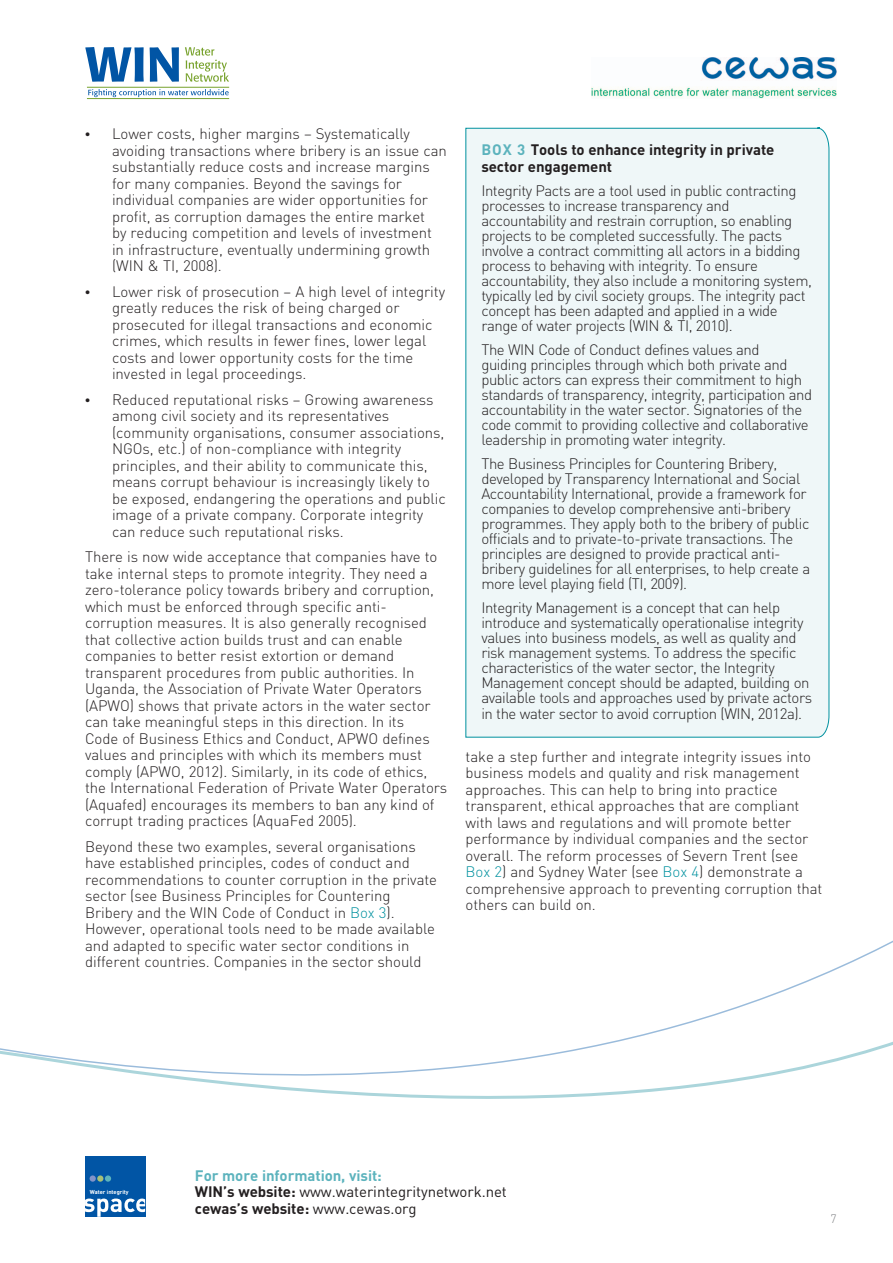
<style>
.page{position:relative;width:893px;height:1263px;background:#fff}
.page>*{position:absolute;margin:0;border:0;box-sizing:border-box;transform-origin:0 0}
.t1{font:300 15px/16.5px "DINOT";letter-spacing:-.005em;color:#231f20}
.t2{font:300 15px/15px "DINOT";letter-spacing:-.03em;color:#231f20}
.t3{font:15px/16.5px "DINOT";letter-spacing:-.005em;color:#231f20}
.t4{font:700 15px/16.5px "DINOT";letter-spacing:.03em;color:#231f20}
.t5{font:700 15px "DINOT";color:#5cb3bd}
.t6{font:300 12px "DINOT";color:#808285}
.t7{font:700 5.7px "DINOT";color:#fff}
.s1{font-family:"Myriad Pro";font-weight:400;font-size:18px}
.s2{color:#00919f}
.s3{color:#5cb3bd}
.s4{font-weight:700}
</style>
<div class="page">
<svg style="left:162px;top:1077px;width:600px;height:22px"></svg>
<svg style="left:0;top:940px;width:893px;height:137px"></svg>
<svg style="left:85px;top:47px;width:94px;height:35px"></svg>
<svg style="left:185px;top:47px;width:44px;height:35px"></svg>
<svg style="left:88px;top:89px;width:141px;height:8px"></svg>
<hr style="left:87px;top:87px;width:142px;height:1px;background:#78a22d">
<hr style="left:87px;top:98px;width:142px;height:1px;background:#78a22d">
<div style="left:85px;top:1157px;width:60px;height:60px;background:#0155a5"></div>
<svg style="left:85px;top:1198px;width:60px;height:19px"></svg>
<div style="left:90px;top:1175px;width:6px;height:7px;background:#8193c9;border-radius:50%"></div>
<div style="left:97px;top:1175px;width:6px;height:7px;background:#a7c078;border-radius:50%"></div>
<div style="left:105px;top:1175px;width:6px;height:7px;background:#5cb3bd;border-radius:50%"></div>
<div style="left:465px;top:127px;width:364px;height:611px;background:#eff7f8"></div>
<img style="left:591px;top:57px;width:245px;height:41px">
<p class="t1" style="left:112px;top:125px;width:336px;text-indent:-27px"><span class="s1">•</span> Lower costs, higher margins – Systematically avoiding transactions where bribery is an issue can substantially reduce costs and increase margins for many companies. Beyond the savings for individual companies are wider opportunities for profit, as corruption damages the entire market<br>by reducing competition and levels of investment in infrastructure, eventually undermining growth (WIN &amp; TI, 2008).</p>
<p class="t1" style="left:112px;top:283px;width:335px;text-indent:-27px"><span class="s1">•</span> Lower risk of prosecution – A high level of integrity greatly reduces the risk of being charged or prosecuted for illegal transactions and economic crimes, which results in fewer fines, lower legal costs and lower opportunity costs for the time invested in legal proceedings.</p>
<p class="t1" style="left:112px;top:391px;width:335px;text-indent:-27px"><span class="s1">•</span> Reduced reputational risks – Growing awareness among civil society and its representatives (community organisations, consumer associations, NGOs, etc.) of non-compliance with integrity principles, and their ability to communicate this, means corrupt behaviour is increasingly likely to be exposed, endangering the operations and public image of a private company. Corporate integrity can reduce such reputational risks.</p>
<p class="t1" style="left:85px;top:548px;width:364px">There is now wide acceptance that companies have to take internal steps to promote integrity. They need a zero-tolerance policy towards bribery and corruption, which must be enforced through specific anti&shy;corruption measures. It is also generally recognised that collective action builds trust and can enable companies to better resist extortion or demand transparent procedures from public authorities. In Uganda, the Association of Private Water Operators (APWO) shows that private actors in the water sector can take meaningful steps in this direction. In its<br>Code of Business Ethics and Conduct, APWO defines values and principles with which its members must comply (APWO, 2012). Similarly, in its code of ethics, the International Federation of Private Water Operators (Aquafed) encourages its members to ban any kind of corrupt trading practices (AquaFed 2005).</p>
<p class="t1" style="left:85px;top:838px;width:354px">Beyond these two examples, several organisations have established principles, codes of conduct and recommendations to counter corruption in the private sector (see Business Principles for Countering Bribery and the WIN Code of Conduct in <span class="s2">Box 3</span>).<br>However, operational tools need to be made available and adapted to specific water sector conditions in different countries. Companies in the sector should</p>
<p class="t4" style="left:481px;top:141px;width:295px"><span class="s3">Box 3</span> Tools to enhance integrity in private sector engagement</p>
<p class="t2" style="left:481px;top:183px;width:332px">Integrity Pacts are a tool used in public contracting processes to increase transparency and accountability and restrain corruption, so enabling projects to be completed successfully. The pacts involve a contract committing all actors in a bidding process to behaving with integrity. To ensure accountability, they also include a monitoring system, typically led by civil society groups. The integrity pact concept has been adapted and applied in a wide range of water projects (WIN &amp; TI, 2010).</p>
<p class="t2" style="left:481px;top:342px;width:332px">The WIN Code of Conduct defines values and<br>guiding principles through which both private and public actors can express their commitment to high standards of transparency, integrity, participation and accountability in the water sector. Signatories of the code commit to providing collective and collaborative leadership in promoting water integrity.</p>
<p class="t2" style="left:481px;top:456px;width:330px">The Business Principles for Countering Bribery, developed by Transparency International and Social Accountability International, provide a framework for companies to develop comprehensive anti-bribery programmes. They apply both to the bribery of public officials and to private-to-private transactions. The principles are designed to provide practical anti&shy;bribery guidelines for all enterprises, to help create a more level playing field (TI, 2009).</p>
<p class="t2" style="left:481px;top:600px;width:332px">Integrity Management is a concept that can help introduce and systematically operationalise integrity values into business models, as well as quality and risk management systems. To address the specific characteristics of the water sector, the Integrity Management concept should be adapted, building on available tools and approaches used by private actors</p>
<p class="t2" style="left:481px;top:706px;width:322px">in the water sector to avoid corruption (WIN, 2012a).</p>
<p class="t1" style="left:466px;top:748px;width:358px">take a step further and integrate integrity issues into business models and quality and risk management approaches. This can help to bring into practice transparent, ethical approaches that are compliant with laws and regulations and will promote better performance by individual companies and the sector overall. The reform processes of Severn Trent (see <span class="s2">Box 2</span>) and Sydney Water (see <span class="s2">Box 4</span>) demonstrate a comprehensive approach to preventing corruption that others can build on.</p>
<p class="t7" style="left:90px;top:1188px;width:40px">Water integrity</p>
<p class="t5" style="left:195px;top:1165px;width:188px">For more information, visit:</p>
<p class="t4" style="left:195px;top:1183px;width:11px">WIN</p>
<p class="t3" style="left:195px;top:1183px;width:313px;text-indent:28px"><span class="s4">’s website:</span> www.waterintegritynetwork.net <span class="s4">cewas’s website:</span> www.cewas.org</p>
<p class="t6" style="left:831px;top:1211px;width:8px">7</p>
</div>
